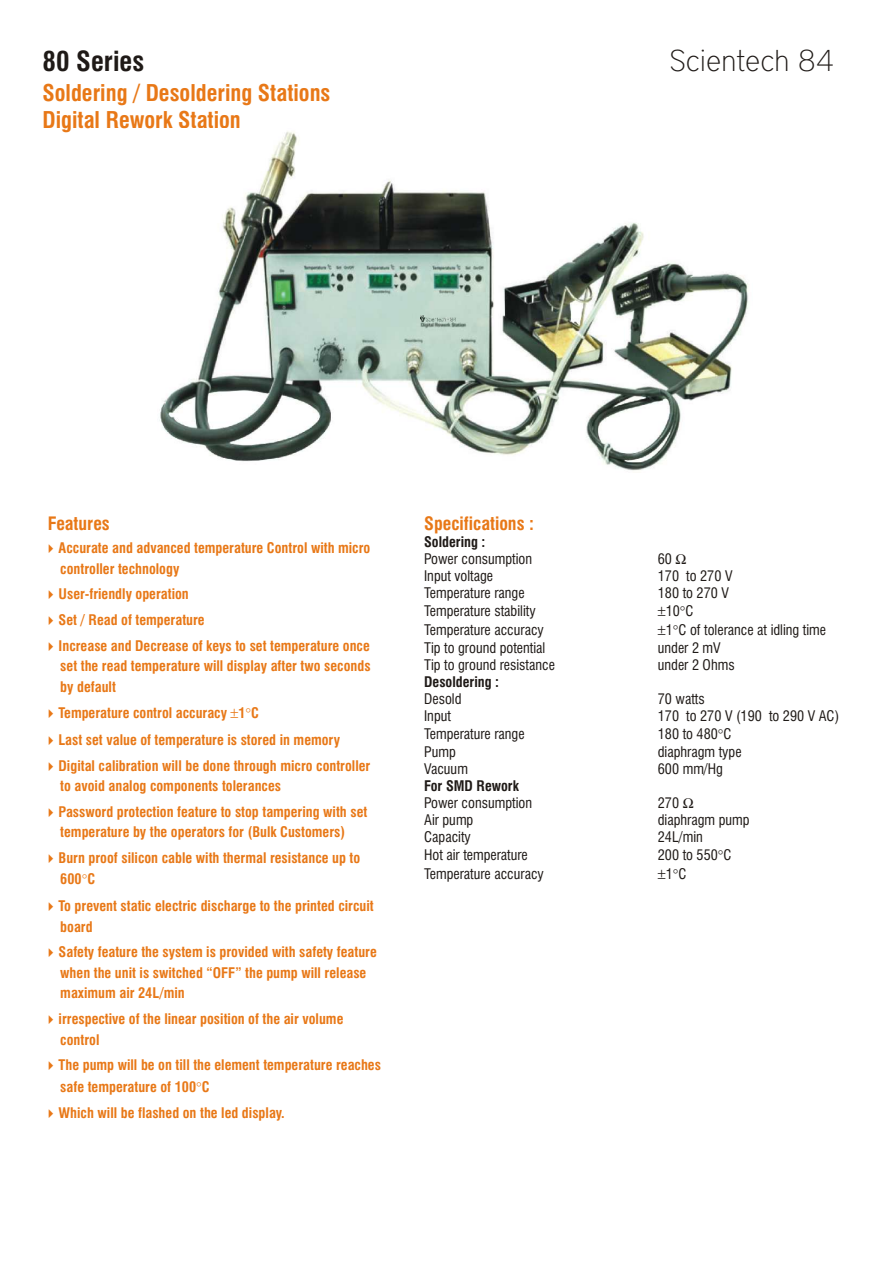
<style>
.page{position:relative;width:893px;height:1263px;background:#fff}
.page>*{position:absolute;margin:0;border:0;box-sizing:border-box;transform-origin:0 0}
.t1{font:100 30px "District";color:#1f1a17}
.t2{font:700 condensed 27px "Swiss 721 BT";color:#1f1a17}
.t3{font:700 condensed 22.5px "Swiss 721 BT";color:#e87817}
.t4{font:700 condensed 18px "Swiss 721 BT";color:#e87817}
.t5{font:700 condensed 14.25px/25.7px "Swiss 721 BT";color:#e87817}
.t6{font:condensed 14.25px "Swiss 721 BT";color:#1f1a17}
.t7{font:700 condensed 14.25px "Swiss 721 BT";color:#1f1a17}
</style>
<div class="page">
<img style="left:159px;top:131px;width:590px;height:340px">
<svg style="left:421px;top:316px;width:4px;height:5px"></svg>
<img style="left:427px;top:317px;width:30px;height:4px">
<h2 class="t2" style="left:43px;top:50px;width:103px">80 Series</h2>
<h3 class="t3" style="left:43px;top:84px;width:289px">Soldering / Desoldering Stations</h3>
<h3 class="t3" style="left:43px;top:111px;width:200px">Digital Rework Station</h3>
<h1 class="t1" style="left:670px;top:47px;width:166px">Scientech 84</h1>
<p class="t4" style="left:48px;top:516px;width:63px">Features</p>
<p class="t5" style="left:59px;top:539px;width:313px;line-height:20.5px">Accurate and advanced temperature Control with micro controller technology</p>
<p class="t5" style="left:59px;top:583px;width:313px">User-friendly operation<br>Set / Read of temperature<br>Increase and Decrease of keys to set temperature once</p>
<p class="t5" style="left:60px;top:657px;width:312px;line-height:20.5px">set the read temperature will display after two seconds by default</p>
<p class="t5" style="left:59px;top:701px;width:313px;line-height:26.2px">Temperature control accuracy 1 C<br>Last set value of temperature is stored in memory<br>Digital calibration will be done through micro controller</p>
<p class="t5" style="left:59px;top:775px;width:310px">to avoid analog components tolerances<br>Password protection feature to stop tampering with set</p>
<p class="t5" style="left:59px;top:821px;width:303px">temperature by the operators for (Bulk Customers)<br>Burn proof silicon cable with thermal resistance up to</p>
<p class="t5" style="left:59px;top:867px;width:317px;line-height:26.8px">600 C<br>To prevent static electric discharge to the printed circuit</p>
<p class="t5" style="left:59px;top:915px;width:320px">board<br>Safety feature the system is provided with safety feature</p>
<p class="t5" style="left:60px;top:964px;width:308px;line-height:20.5px">when the unit is switched “OFF” the pump will release maximum air 24L/min</p>
<p class="t5" style="left:59px;top:1010px;width:286px;line-height:20.5px">irrespective of the linear position of the air volume control</p>
<p class="t5" style="left:59px;top:1056px;width:324px;line-height:21.3px">The pump will be on till the element temperature reaches safe temperature of 100 C</p>
<p class="t5" style="left:59px;top:1102px;width:228px">Which will be flashed on the led display.</p>
<p class="t4" style="left:424px;top:516px;width:111px">Specifications :</p>
<p class="t7" style="left:424px;top:536px;width:63px">Soldering :</p>
<p class="t6" style="left:424px;top:570px;width:71px">Input voltage</p>
<p class="t6" style="left:424px;top:553px;width:109px">Power consumption</p>
<p class="t6" style="left:658px;top:553px;width:16px">60</p>
<p class="t6" style="left:658px;top:570px;width:76px">170 to 270 V</p>
<p class="t6" style="left:424px;top:587px;width:102px">Temperature range</p>
<p class="t6" style="left:658px;top:587px;width:73px">180 to 270 V</p>
<p class="t6" style="left:424px;top:605px;width:113px">Temperature stability</p>
<p class="t6" style="left:666px;top:605px;width:29px">10 C</p>
<p class="t6" style="left:424px;top:624px;width:121px">Temperature accuracy</p>
<p class="t6" style="left:666px;top:624px;width:162px">1 C of tolerance at idling time</p>
<p class="t6" style="left:424px;top:642px;width:123px">Tip to ground potential</p>
<p class="t6" style="left:658px;top:642px;width:64px">under 2 mV</p>
<p class="t6" style="left:424px;top:659px;width:132px">Tip to ground resistance</p>
<p class="t6" style="left:658px;top:659px;width:78px">under 2 Ohms</p>
<p class="t7" style="left:424px;top:676px;width:76px">Desoldering :</p>
<p class="t6" style="left:424px;top:693px;width:39px">Desold</p>
<p class="t6" style="left:658px;top:693px;width:48px">70 watts</p>
<p class="t6" style="left:424px;top:710px;width:28px">Input</p>
<p class="t6" style="left:658px;top:710px;width:183px">170 to 270 V (190 to 290 V AC)</p>
<p class="t6" style="left:424px;top:728px;width:102px">Temperature range</p>
<p class="t6" style="left:658px;top:728px;width:75px">180 to 480 C</p>
<p class="t6" style="left:424px;top:746px;width:33px">Pump</p>
<p class="t6" style="left:658px;top:746px;width:85px">diaphragm type</p>
<p class="t6" style="left:424px;top:763px;width:45px">Vacuum</p>
<p class="t6" style="left:658px;top:763px;width:67px">600 mm/Hg</p>
<p class="t7" style="left:424px;top:780px;width:96px">For SMD Rework</p>
<p class="t6" style="left:424px;top:814px;width:51px">Air pump</p>
<p class="t6" style="left:658px;top:797px;width:23px">270</p>
<p class="t6" style="left:424px;top:797px;width:109px">Power consumption</p>
<p class="t6" style="left:658px;top:814px;width:93px">diaphragm pump</p>
<p class="t6" style="left:424px;top:831px;width:48px">Capacity</p>
<p class="t6" style="left:658px;top:831px;width:47px">24L/min</p>
<p class="t6" style="left:424px;top:849px;width:105px">Hot air temperature</p>
<p class="t6" style="left:658px;top:849px;width:75px">200 to 550 C</p>
<p class="t6" style="left:424px;top:868px;width:121px">Temperature accuracy</p>
<p class="t6" style="left:666px;top:868px;width:22px">1 C</p>
</div>
